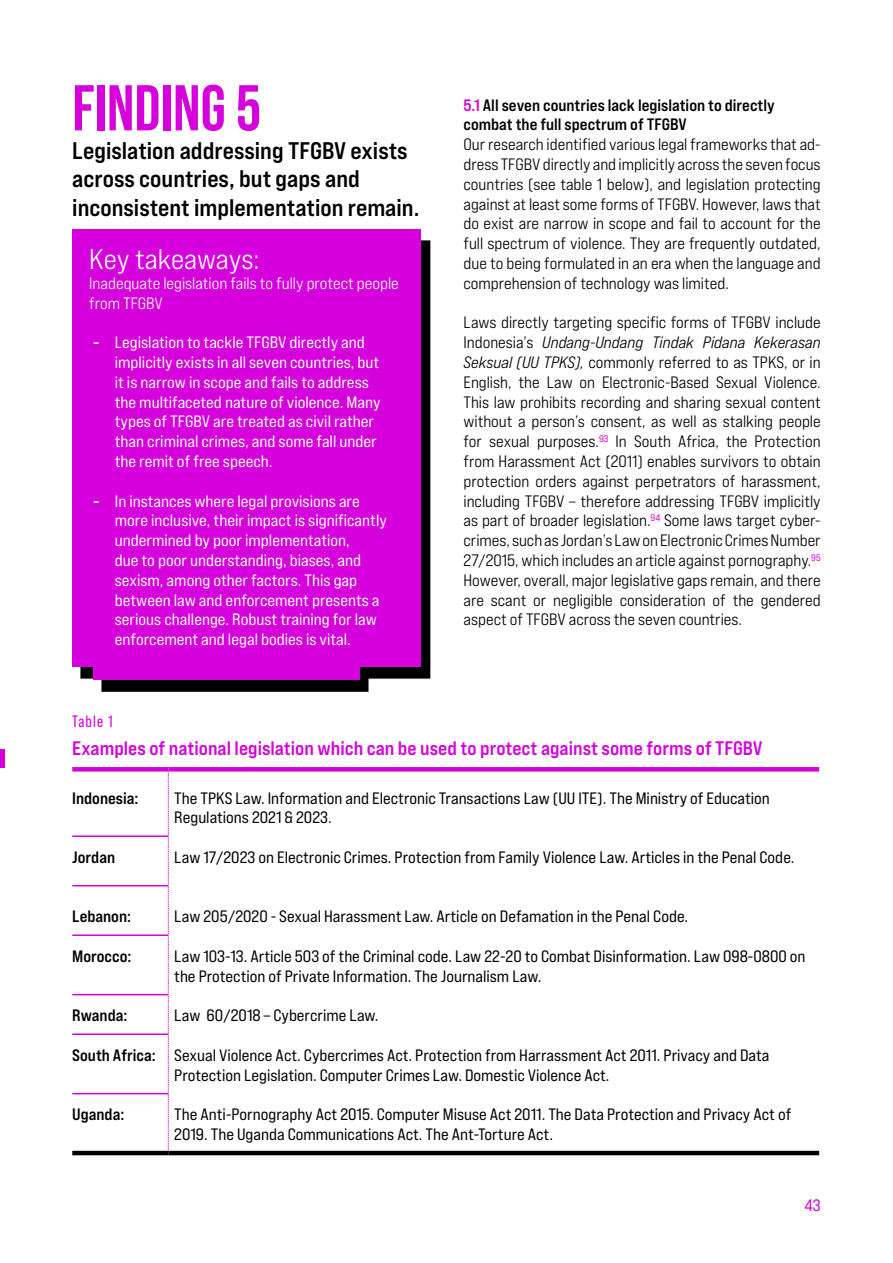
<style>
.page{position:relative;width:893px;height:1263px;background:#fff}
.page>*{position:absolute;margin:0;border:0;box-sizing:border-box;transform-origin:0 0}
.t1{font:700 64.5px "Bebas Neue Pro";color:#d500db}
.t2{font:28.5px "Bebas Neue Pro Exp Md";letter-spacing:-.005em;color:#fff}
.t3{font:24px/28.5px "Bebas Neue Pro Exp Bd";color:#000}
.t4{font:19.5px "Bebas Neue Pro Exp Bd";color:#d500db}
.t5{font:16.5px/19.8px "Bebas Neue Pro Exp Md";color:#000;text-align:justify}
.t6{font:16.5px/19.8px "Bebas Neue Pro Exp Rg";color:#000}
.t7{font:16.5px/19.8px "Bebas Neue Pro Exp Rg";color:#fff}
.t8{font:16.5px/19.8px "Bebas Neue Pro Exp Bd";color:#000}
.t9{font:16.5px/19.8px "Bebas Neue Pro Exp Md";color:#fff}
.t10{font:16.5px "Bebas Neue Pro Exp Md It";color:#000}
.t11{font:16.5px "Bebas Neue Pro";letter-spacing:.07em;color:#d500db}
.t12{font:16.5px "Bebas Neue Pro Exp Rg";color:#d500db}
.s1{font-family:"Bebas Neue Pro Exp Eb"}
.s2{color:#d500db}
.s3{font-family:"Bebas Neue Pro Exp Md"}
.s4{font-family:"Bebas Neue Pro Exp Md It"}
.s5{font-family:"Bebas Neue Pro Exp Bd"}
</style>
<div class="page">
<hr style="left:1px;top:749px;width:4px;height:18px;background:#d500db">
<div style="left:81px;top:240px;width:350px;height:452px;background:#000"></div>
<div style="left:72px;top:229px;width:349px;height:438px;background:#d500db"></div>
<div style="left:93px;top:558px;width:266px;height:122px;background:#d500db"></div>
<hr style="left:72px;top:1151px;width:96px;height:4px;background:#000">
<hr style="left:168px;top:1151px;width:651px;height:4px;background:#000">
<hr style="left:72px;top:835px;width:96px;height:2px;background:#d500db">
<hr style="left:72px;top:885px;width:96px;height:1px;background:#d500db">
<hr style="left:72px;top:934px;width:96px;height:2px;background:#d500db">
<hr style="left:72px;top:994px;width:96px;height:1px;background:#d500db">
<hr style="left:72px;top:1033px;width:96px;height:2px;background:#d500db">
<hr style="left:72px;top:1093px;width:96px;height:1px;background:#d500db">
<svg style="left:168px;top:771px;width:1px;height:380px"></svg>
<svg style="left:72px;top:767px;width:96px;height:4px"></svg>
<svg style="left:168px;top:767px;width:651px;height:4px;background:#d503db"></svg>
<h1 class="t1" style="left:72px;top:71px;width:190px">FINDING 5</h1>
<h3 class="t3" style="left:72px;top:136px;width:349px">Legislation addressing TFGBV exists across countries, but gaps and inconsistent implementation remain.</h3>
<h2 class="t2" style="left:89px;top:242px;width:172px">Key takeaways:</h2>
<p class="t9" style="left:89px;top:273px;width:311px">Inadequate legislation fails to fully protect people from TFGBV</p>
<p class="t7" style="left:115px;top:332px;width:267px;text-indent:-21px"><span class="s1">-</span> Legislation to tackle TFGBV directly and implicitly exists in all seven countries, but it is narrow in scope and fails to address the multifaceted nature of violence. Many types of TFGBV are treated as civil rather than criminal crimes, and some fall under the remit of free speech.</p>
<p class="t7" style="left:115px;top:491px;width:274px;text-indent:-21px"><span class="s1">-</span> In instances where legal provisions are more inclusive, their impact is significantly undermined by poor implementation,<br>due to poor understanding, biases, and sexism, among other factors. This gap between law and enforcement presents a serious challenge. Robust training for law enforcement and legal bodies is vital.</p>
<p class="t8" style="left:463px;top:95px;width:313px"><span class="s2">5.1</span> All seven countries lack legislation to directly combat the full spectrum of TFGBV</p>
<p class="t5" style="left:463px;top:134px;width:359px">Our research identified various legal frameworks that ad&shy;dress TFGBV directly and implicitly across the seven focus countries (see table 1 below), and legislation protecting against at least some forms of TFGBV. However, laws that do exist are narrow in scope and fail to account for the full spectrum of violence. They are frequently outdated, due to being formulated in an era when the language and comprehension of technology was limited.</p>
<p class="t5" style="left:463px;top:312px;width:359px">Laws directly targeting specific forms of TFGBV include</p>
<p class="t10" style="left:463px;top:332px;width:359px"><span class="s3">Indonesia’s</span> Undang-Undang Tindak Pidana Kekerasan</p>
<p class="t5" style="left:463px;top:352px;width:359px"><span class="s4">Seksual (UU TPKS),</span> commonly referred to as TPKS, or in English, the Law on Electronic-Based Sexual Violence.<br>This law prohibits recording and sharing sexual content without a person’s consent, as well as stalking people for sexual purposes.<sup>93</sup> In South Africa, the Protection from Harassment Act (2011) enables survivors to obtain protection orders against perpetrators of harassment, including TFGBV – therefore addressing TFGBV implicitly as part of broader legislation.<sup>94</sup> Some laws target cyber&shy;crimes, such as Jordan’s Law on Electronic Crimes Number 27/2015, which includes an article against pornography.<sup>95<br></sup>However, overall, major legislative gaps remain, and there are scant or negligible consideration of the gendered aspect of TFGBV across the seven countries.</p>
<p class="t11" style="left:72px;top:712px;width:42px">Table 1</p>
<p class="t4" style="left:72px;top:736px;width:692px">Examples of national legislation which can be used to protect against some forms of TFGBV</p>
<p class="t8" style="left:72px;top:788px;width:68px">Indonesia:</p>
<p class="t6" style="left:174px;top:788px;width:597px">The TPKS Law. Information and Electronic Transactions Law (UU ITE). The Ministry of Education<br>Regulations 2021 &amp; 2023.</p>
<p class="t8" style="left:72px;top:847px;width:44px">Jordan</p>
<p class="t6" style="left:174px;top:847px;width:622px">Law 17/2023 on Electronic Crimes. Protection from Family Violence Law. Articles in the Penal Code.</p>
<p class="t8" style="left:72px;top:906px;width:60px">Lebanon:</p>
<p class="t6" style="left:174px;top:906px;width:515px">Law 205/2020 - Sexual Harassment Law. Article on Defamation in the Penal Code.</p>
<p class="t8" style="left:72px;top:946px;width:61px">Morocco:</p>
<p class="t6" style="left:174px;top:946px;width:633px">Law 103-13. Article 503 of the Criminal code. Law 22-20 to Combat Disinformation. Law 098-0800 on the Protection of Private Information. The Journalism Law.</p>
<p class="t8" style="left:72px;top:1005px;width:57px">Rwanda:</p>
<p class="t6" style="left:174px;top:1005px;width:206px">Law 60/2018 – Cybercrime Law.</p>
<p class="t6" style="left:174px;top:1045px;width:597px;text-indent:-102px"><span class="s5">South Africa:</span> Sexual Violence Act. Cybercrimes Act. Protection from Harrassment Act 2011. Privacy and Data<br>Protection Legislation. Computer Crimes Law. Domestic Violence Act.</p>
<p class="t8" style="left:72px;top:1104px;width:54px">Uganda:</p>
<p class="t6" style="left:174px;top:1104px;width:618px">The Anti-Pornography Act 2015. Computer Misuse Act 2011. The Data Protection and Privacy Act of<br>2019. The Uganda Communications Act. The Ant-Torture Act.</p>
<p class="t12" style="left:804px;top:1195px;width:18px">43</p>
</div>
